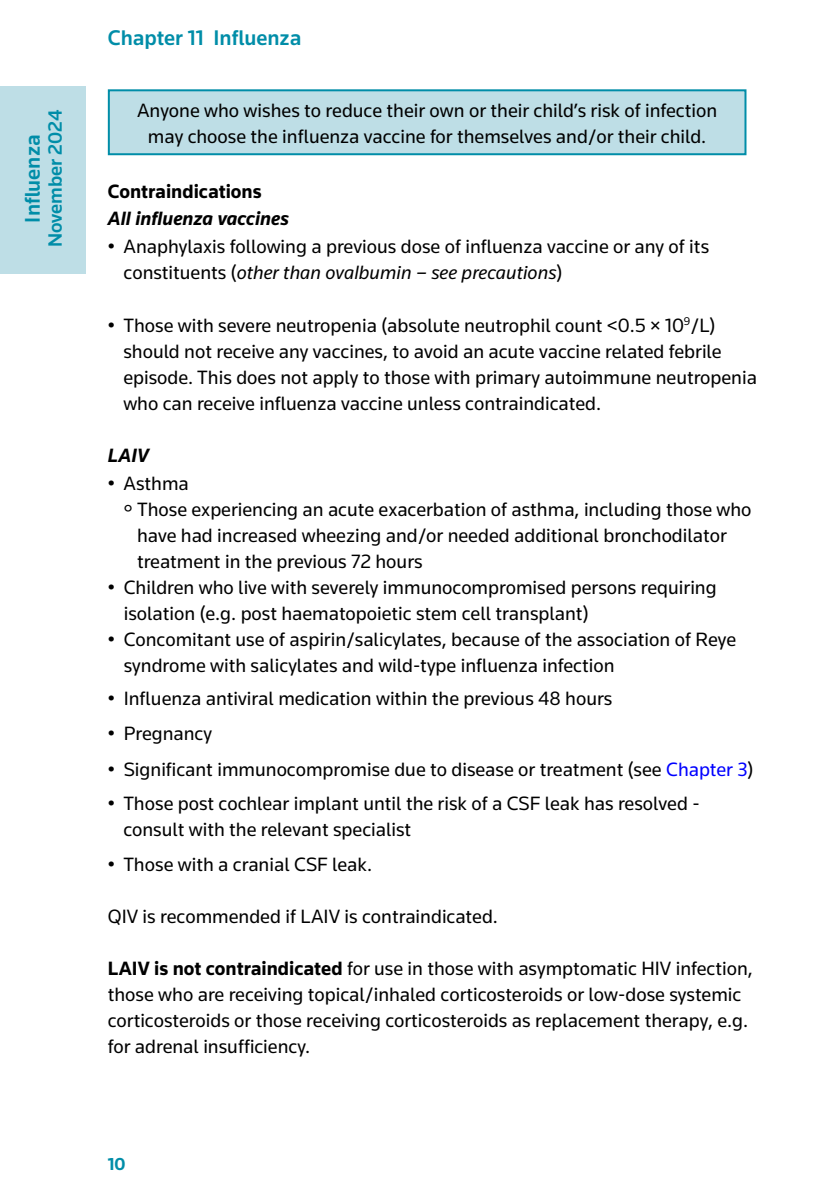
<style>
.page{position:relative;width:840px;height:1191px;background:#fff}
.page>*{position:absolute;margin:0;border:0;box-sizing:border-box;transform-origin:0 0}
.t1{font:500 22px "Knowledge";color:#008da8}
.t2{font:20px/26px "Knowledge";color:#000}
.t3{font:italic 700 20px "Knowledge";color:#000}
.t4{font:700 20px "Knowledge";color:#000}
.t5{font:500 20px "Knowledge";color:#008da8}
.t6{font:700 18px "Knowledge";color:#008da8}
.s1{font-style:italic}
.s2{font-family:"Priori Sans OT";font-size:26px}
.s3{color:#00f}
.s4{font-weight:700}
</style>
<div class="page">
<div style="left:0;top:86px;width:85px;height:188px;background:#bedee6"></div>
<div style="left:109px;top:90px;width:636px;height:64px;background:#bedee6"></div>
<div style="left:108px;top:89px;width:638px;height:66px;border:2px solid #008da8"></div>
<p class="t1" style="left:108px;top:24px;width:195px">Chapter 11 Influenza</p>
<p class="t1" style="left:19px;top:222px;width:89px;rotate:-90deg">Influenza</p>
<p class="t5" style="left:43px;top:247px;width:139px;rotate:-90deg">November 2024</p>
<p class="t2" style="left:137px;top:97px;width:581px;text-align:center">Anyone who wishes to reduce their own or their child’s risk of infection may choose the influenza vaccine for themselves and/or their child.</p>
<p class="t4" style="left:108px;top:179px;width:155px">Contraindications</p>
<p class="t3" style="left:108px;top:206px;width:182px">All influenza vaccines</p>
<p class="t2" style="left:123px;top:233px;width:586px;text-indent:-16px">• Anaphylaxis following a previous dose of influenza vaccine or any of its constituents (<span class="s1">other than ovalbumin – see precautions</span>)</p>
<p class="t2" style="left:123px;top:312px;width:634px;text-indent:-15px">• Those with severe neutropenia (absolute neutrophil count &lt;0.5 × 10<sup>9</sup>/L) should not receive any vaccines, to avoid an acute vaccine related febrile episode. This does not apply to those with primary autoimmune neutropenia who can receive influenza vaccine unless contraindicated.</p>
<p class="t3" style="left:108px;top:443px;width:43px">LAIV</p>
<p class="t2" style="left:108px;top:470px;width:82px">• Asthma</p>
<p class="t2" style="left:123px;top:496px;width:629px"><span class="s2">º</span> Those experiencing an acute exacerbation of asthma, including those who</p>
<p class="t2" style="left:137px;top:522px;width:591px">have had increased wheezing and/or needed additional bronchodilator</p>
<p class="t2" style="left:137px;top:548px;width:287px">treatment in the previous 72 hours</p>
<p class="t2" style="left:124px;top:574px;width:594px;text-indent:-16px">• Children who live with severely immunocompromised persons requiring isolation (e.g. post haematopoietic stem cell transplant)</p>
<p class="t2" style="left:124px;top:626px;width:613px;text-indent:-16px">• Concomitant use of aspirin/salicylates, because of the association of Reye syndrome with salicylates and wild-type influenza infection</p>
<p class="t2" style="left:108px;top:685px;width:505px">• Influenza antiviral medication within the previous 48 hours</p>
<p class="t2" style="left:108px;top:720px;width:106px">• Pregnancy</p>
<p class="t2" style="left:108px;top:756px;width:646px">• Significant immunocompromise due to disease or treatment (see <span class="s3">Chapter 3</span>)</p>
<p class="t2" style="left:123px;top:790px;width:577px;text-indent:-16px">• Those post cochlear implant until the risk of a CSF leak has resolved - consult with the relevant specialist</p>
<p class="t2" style="left:108px;top:851px;width:265px">• Those with a cranial CSF leak.</p>
<p class="t2" style="left:108px;top:903px;width:391px">QIV is recommended if LAIV is contraindicated.</p>
<p class="t2" style="left:108px;top:955px;width:646px"><span class="s4">LAIV is not contraindicated</span> for use in those with asymptomatic HIV infection, those who are receiving topical/inhaled corticosteroids or low-dose systemic corticosteroids or those receiving corticosteroids as replacement therapy, e.g. for adrenal insufficiency.</p>
<p class="t6" style="left:108px;top:1153px;width:19px">10</p>
</div>
